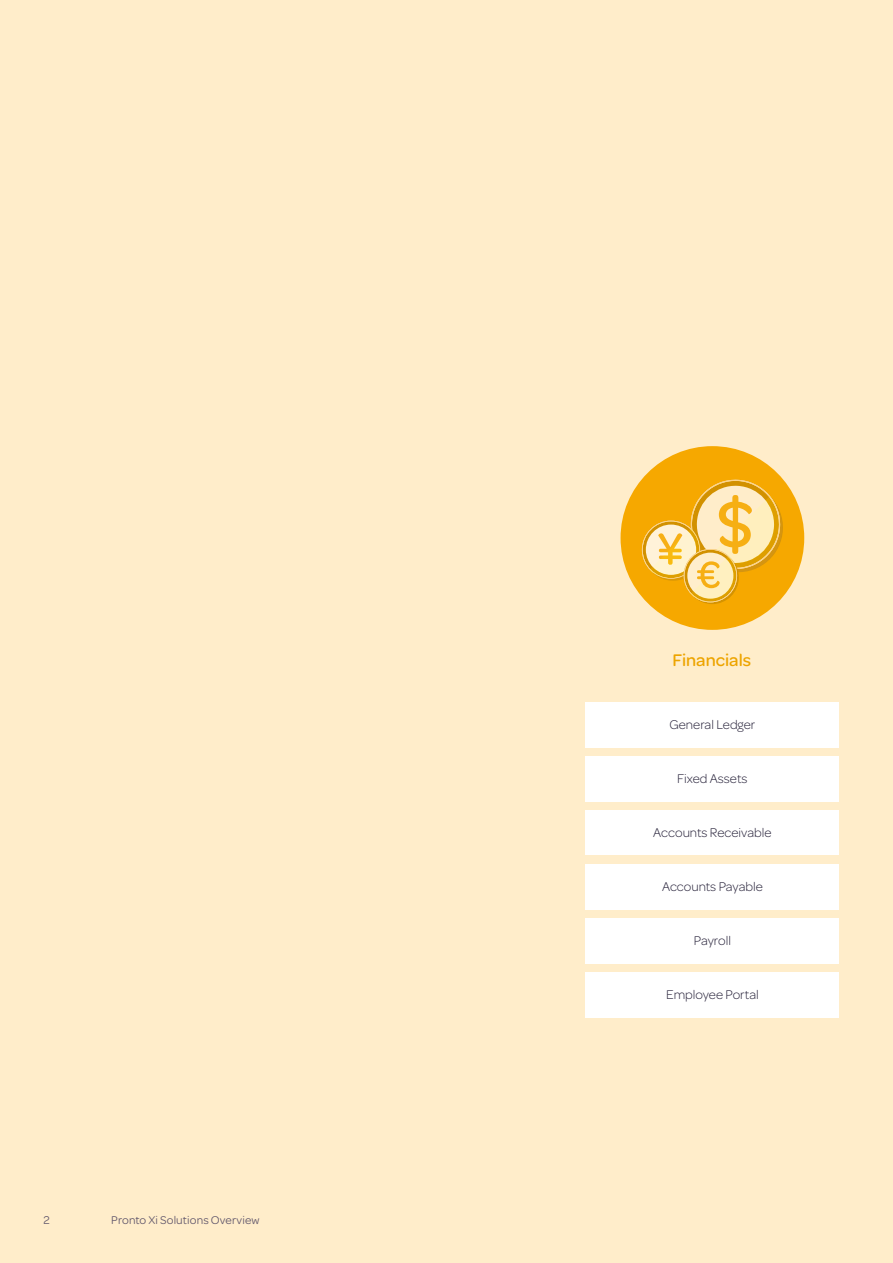
<style>
.page{position:relative;width:893px;height:1263px;background:#ffedca}
.page>*{position:absolute;margin:0;border:0;box-sizing:border-box;transform-origin:0 0}
.t1{font:500 18px "Omnes";color:#eda400}
.t2{font:300 13.5px "Omnes";color:#262139}
.t3{font:12px "Omnes";letter-spacing:.01em;color:#62586c}
</style>
<div class="page">
<div style="left:586px;top:756px;width:253px;height:45px;background:#fff"></div>
<div style="left:586px;top:864px;width:253px;height:45px;background:#fff"></div>
<div style="left:586px;top:810px;width:253px;height:45px;background:#fff"></div>
<div style="left:586px;top:918px;width:253px;height:45px;background:#fff"></div>
<div style="left:586px;top:972px;width:253px;height:45px;background:#fff"></div>
<div style="left:586px;top:702px;width:253px;height:45px;background:#fff"></div>
<div style="left:621px;top:446px;width:183px;height:184px;background:#f6a800;border-radius:50%"></div>
<svg style="left:642px;top:478px;width:141px;height:126px"></svg>
<p class="t3" style="left:44px;top:1212px;width:8px">2</p>
<p class="t3" style="left:111px;top:1212px;width:150px">Pronto Xi Solutions Overview</p>
<h1 class="t1" style="left:672px;top:648px;width:80px">Financials</h1>
<p class="t2" style="left:669px;top:716px;width:87px">General Ledger</p>
<p class="t2" style="left:677px;top:770px;width:72px">Fixed Assets</p>
<p class="t2" style="left:653px;top:824px;width:120px">Accounts Receivable</p>
<p class="t2" style="left:662px;top:878px;width:102px">Accounts Payable</p>
<p class="t2" style="left:694px;top:932px;width:39px">Payroll</p>
<p class="t2" style="left:666px;top:986px;width:94px">Employee Portal</p>
</div>
